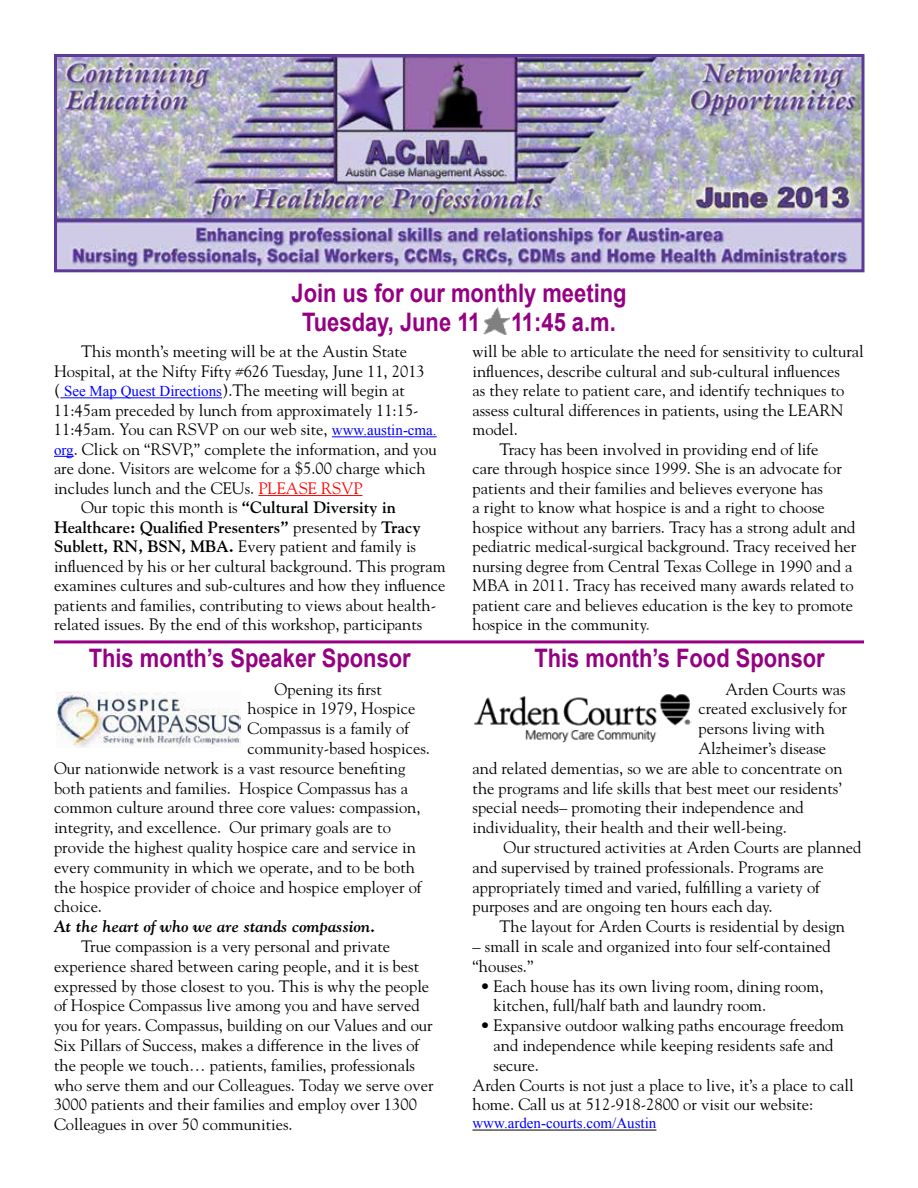
<style>
.page{position:relative;width:918px;height:1188px;background:#fff}
.page>*{position:absolute;margin:0;border:0;box-sizing:border-box;transform-origin:0 0}
.t1{font:700 25.5px/28.5px "Arial";color:#950083;text-align:center;scale:.86 1}
.t2{font:16.5px/19.8px "Goudy";color:#000}
.t3{font:700 16.5px "Goudy";color:#000}
.t4{font:italic 700 16.5px "Goudy";color:#000}
.t5{font:15px "Times New Roman";color:#00f}
.s1{font-family:"Times New Roman";font-size:15px;color:#00f}
.s2{color:#f00}
.s3{font-weight:400}
.s4{font-weight:700}
.s5{color:#004780}
</style>
<div class="page">
<hr style="left:60px;top:397px;width:162px;height:1px;background:#00f">
<hr style="left:332px;top:436px;width:105px;height:1px;background:#00f">
<svg style="left:54px;top:456px;width:20px;height:1px"></svg>
<hr style="left:258px;top:495px;width:105px;height:1px;background:#f00">
<img style="left:484px;top:307px;width:25px;height:27px">
<hr style="left:472px;top:1130px;width:184px;height:1px;background:#000">
<img style="left:58px;top:58px;width:803px;height:210px">
<div style="left:54px;top:54px;width:811px;height:218px;border:3px solid #5b3b95"></div>
<hr style="left:54px;top:640px;width:810px;height:3px;background:#950083">
<img style="left:56px;top:692px;width:185px;height:55px">
<img style="left:474px;top:694px;width:218px;height:48px">
<h1 class="t1" style="left:291px;top:280px;width:391px">Join us for our monthly meeting<br>Tuesday, June 11 11:45 a.m.</h1>
<p class="t2" style="left:81px;top:341px;width:328px">This month’s meeting will be at the Austin State</p>
<p class="t2" style="left:54px;top:361px;width:372px">Hospital, at the Nifty Fifty #626 Tuesday, June 11, 2013</p>
<p class="t2" style="left:54px;top:380px;width:352px">( <span class="s1">See Map Quest Directions</span>).The meeting will begin at</p>
<p class="t2" style="left:54px;top:400px;width:366px">11:45am preceded by lunch from approximately 11:15-</p>
<p class="t2" style="left:54px;top:419px;width:384px">11:45am. You can RSVP on our web site, <span class="s1">www.austin-cma.</span></p>
<p class="t2" style="left:54px;top:439px;width:384px"><span class="s1">org</span>. Click on “RSVP,” complete the information, and you</p>
<p class="t2" style="left:54px;top:458px;width:373px">are done. Visitors are welcome for a $5.00 charge which</p>
<p class="t2" style="left:54px;top:478px;width:310px">includes lunch and the CEUs. <span class="s2">PLEASE RSVP</span></p>
<p class="t3" style="left:81px;top:497px;width:316px"><span class="s3">Our topic this month is</span> “Cultural Diversity in</p>
<p class="t3" style="left:54px;top:517px;width:368px">Healthcare: Qualified Presenters” <span class="s3">presented by</span> Tracy</p>
<p class="t2" style="left:54px;top:536px;width:364px"><span class="s4">Sublett, RN, BSN, MBA.</span> Every patient and family is</p>
<p class="t2" style="left:54px;top:556px;width:393px">influenced by his or her cultural background. This program</p>
<p class="t2" style="left:54px;top:575px;width:393px">examines cultures and sub-cultures and how they influence</p>
<p class="t2" style="left:54px;top:595px;width:384px">patients and families, contributing to views about health-</p>
<p class="t2" style="left:54px;top:614px;width:370px">related issues. By the end of this workshop, participants</p>
<p class="t2" style="left:472px;top:341px;width:393px">will be able to articulate the need for sensitivity to cultural</p>
<p class="t2" style="left:472px;top:361px;width:369px">influences, describe cultural and sub-cultural influences</p>
<p class="t2" style="left:472px;top:380px;width:374px">as they relate to patient care, and identify techniques to</p>
<p class="t2" style="left:472px;top:400px;width:373px">assess cultural differences in patients, using the LEARN</p>
<p class="t2" style="left:472px;top:419px;width:47px">model.</p>
<p class="t2" style="left:499px;top:439px;width:320px">Tracy has been involved in providing end of life</p>
<p class="t2" style="left:472px;top:458px;width:371px">care through hospice since 1999. She is an advocate for</p>
<p class="t2" style="left:472px;top:478px;width:352px">patients and their families and believes everyone has</p>
<p class="t2" style="left:472px;top:497px;width:354px">a right to know what hospice is and a right to choose</p>
<p class="t2" style="left:472px;top:517px;width:385px">hospice without any barriers. Tracy has a strong adult and</p>
<p class="t2" style="left:472px;top:536px;width:385px">pediatric medical-surgical background. Tracy received her</p>
<p class="t2" style="left:472px;top:556px;width:381px">nursing degree from Central Texas College in 1990 and a</p>
<p class="t2" style="left:472px;top:575px;width:383px">MBA in 2011. Tracy has received many awards related to</p>
<p class="t2" style="left:472px;top:595px;width:382px">patient care and believes education is the key to promote</p>
<p class="t2" style="left:472px;top:614px;width:179px">hospice in the community<span class="s5">.</span></p>
<h1 class="t1" style="left:534px;top:645px;width:339px">This month’s Food Sponsor</h1>
<p class="t2" style="left:725px;top:678px;width:122px">Arden Courts was</p>
<p class="t2" style="left:698px;top:698px;width:150px">created exclusively for</p>
<p class="t2" style="left:698px;top:718px;width:128px">persons living with</p>
<p class="t2" style="left:698px;top:738px;width:129px">Alzheimer’s disease</p>
<p class="t2" style="left:473px;top:758px;width:372px">and related dementias, so we are able to concentrate on</p>
<p class="t2" style="left:473px;top:777px;width:371px">the programs and life skills that best meet our residents’</p>
<p class="t2" style="left:473px;top:797px;width:333px">special needs– promoting their independence and</p>
<p class="t2" style="left:473px;top:817px;width:316px">individuality, their health and their well-being.</p>
<p class="t2" style="left:504px;top:837px;width:359px">Our structured activities at Arden Courts are planned</p>
<p class="t2" style="left:473px;top:857px;width:353px">and supervised by trained professionals. Programs are</p>
<p class="t2" style="left:473px;top:876px;width:349px">appropriately timed and varied, fulfilling a variety of</p>
<p class="t2" style="left:473px;top:896px;width:302px">purposes and are ongoing ten hours each day.</p>
<p class="t2" style="left:500px;top:916px;width:347px">The layout for Arden Courts is residential by design</p>
<p class="t2" style="left:473px;top:936px;width:360px">– small in scale and organized into four self-contained “houses.”</p>
<p class="t2" style="left:494px;top:975px;width:332px;text-indent:-13px">• Each house has its own living room, dining room, kitchen, full/half bath and laundry room.</p>
<p class="t2" style="left:480px;top:1015px;width:366px">• Expansive outdoor walking paths encourage freedom</p>
<p class="t2" style="left:494px;top:1035px;width:342px">and independence while keeping residents safe and</p>
<p class="t2" style="left:494px;top:1055px;width:47px">secure.</p>
<p class="t2" style="left:473px;top:1074px;width:383px">Arden Courts is not just a place to live, it’s a place to call</p>
<p class="t2" style="left:473px;top:1094px;width:342px">home. Call us at 512-918-2800 or visit our website:</p>
<p class="t5" style="left:472px;top:1113px;width:185px">www.arden-courts.com/Austin</p>
<h1 class="t1" style="left:89px;top:645px;width:376px">This month’s Speaker Sponsor</h1>
<p class="t2" style="left:275px;top:679px;width:109px">Opening its first</p>
<p class="t2" style="left:248px;top:698px;width:169px">hospice in 1979, Hospice</p>
<p class="t2" style="left:248px;top:718px;width:163px">Compassus is a family of</p>
<p class="t2" style="left:248px;top:738px;width:184px">community-based hospices.</p>
<p class="t2" style="left:54px;top:758px;width:353px">Our nationwide network is a vast resource benefiting</p>
<p class="t2" style="left:54px;top:778px;width:356px">both patients and families. Hospice Compassus has a</p>
<p class="t2" style="left:54px;top:797px;width:368px">common culture around three core values: compassion,</p>
<p class="t2" style="left:54px;top:817px;width:338px">integrity, and excellence. Our primary goals are to</p>
<p class="t2" style="left:54px;top:837px;width:363px">provide the highest quality hospice care and service in</p>
<p class="t2" style="left:54px;top:857px;width:363px">every community in which we operate, and to be both</p>
<p class="t2" style="left:54px;top:877px;width:369px">the hospice provider of choice and hospice employer of</p>
<p class="t2" style="left:54px;top:896px;width:50px">choice.</p>
<p class="t4" style="left:54px;top:916px;width:323px">At the heart of who we are stands compassion.</p>
<p class="t2" style="left:54px;top:936px;width:381px;text-indent:27px">True compassion is a very personal and private experience shared between caring people, and it is best expressed by those closest to you. This is why the people of Hospice Compassus live among you and have served you for years. Compassus, building on our Values and our Six Pillars of Success, makes a difference in the lives of the people we touch… patients, families, professionals who serve them and our Colleagues. Today we serve over 3000 patients and their families and employ over 1300<br>Colleagues in over 50 communities.</p>
</div>
